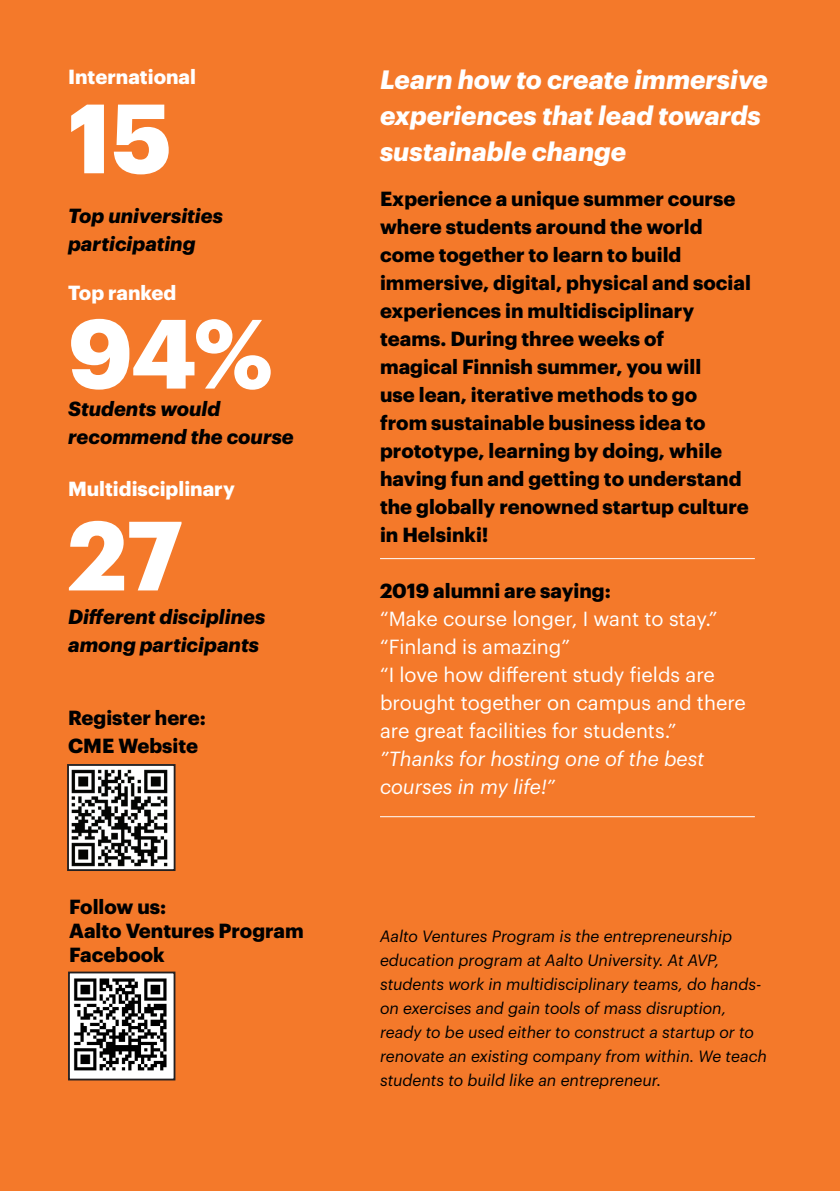
<style>
.page{position:relative;width:840px;height:1191px;background:#fff}
.page>*{position:absolute;margin:0;border:0;box-sizing:border-box;transform-origin:0 0}
.t1{font:700 96px "Graphik";color:#fff}
.t2{font:italic 700 26px/36px "Graphik";color:#fff}
.t3{font:700 20px/28px "Graphik";color:#000}
.t4{font:20px/28px "Graphik";color:#fff}
.t5{font:italic 700 20px/28px "Graphik";color:#000}
.t6{font:italic 20px/28px "Graphik";color:#fff}
.t7{font:700 20px "Graphik";color:#fff}
.t8{font:italic 16px/24px "Graphik";color:#000}
</style>
<div class="page">
<div style="left:0;top:0;width:839px;height:1191px;background:#f4792a"></div>
<img style="left:70px;top:767px;width:102px;height:101px">
<div style="left:67px;top:764px;width:108px;height:107px;border:2px solid #231f20"></div>
<img style="left:71px;top:974px;width:101px;height:103px">
<div style="left:68px;top:971px;width:107px;height:109px;border:2px solid #231f20"></div>
<hr style="left:380px;top:558px;width:374px;height:1px;background:#fff">
<hr style="left:380px;top:816px;width:374px;height:1px;background:#fff">
<p class="t7" style="left:68px;top:61px;width:129px">International</p>
<p class="t1" style="left:68px;top:64px;width:105px">15</p>
<p class="t5" style="left:68px;top:200px;width:156px">Top universities</p>
<p class="t5" style="left:68px;top:228px;width:129px">participating</p>
<p class="t7" style="left:68px;top:277px;width:110px">Top ranked</p>
<p class="t1" style="left:68px;top:279px;width:206px">94%</p>
<p class="t5" style="left:68px;top:393px;width:227px">Students would recommend the course</p>
<p class="t7" style="left:68px;top:473px;width:168px">Multidisciplinary</p>
<p class="t1" style="left:68px;top:481px;width:116px">27</p>
<p class="t5" style="left:68px;top:600px;width:199px">Different disciplines among participants</p>
<p class="t3" style="left:68px;top:702px;width:139px">Register here:</p>
<p class="t3" style="left:68px;top:730px;width:131px">CME Website</p>
<p class="t3" style="left:69px;top:890px;width:99px">Follow us:</p>
<p class="t3" style="left:69px;top:916px;width:236px;line-height:24px">Aalto Ventures Program<br>Facebook</p>
<p class="t2" style="left:380px;top:59px;width:389px">Learn how to create immersive experiences that lead towards sustainable change</p>
<p class="t3" style="left:380px;top:183px;width:372px">Experience a unique summer course where students around the world come together to learn to build immersive, digital, physical and social experiences in multidisciplinary teams. During three weeks of<br>magical Finnish summer, you will<br>use lean, iterative methods to go<br>from sustainable business idea to prototype, learning by doing, while having fun and getting to understand the globally renowned startup culture in Helsinki!</p>
<p class="t3" style="left:380px;top:575px;width:232px">2019 alumni are saying:</p>
<p class="t4" style="left:380px;top:603px;width:339px">“Make course longer I, want to stay“.</p>
<p class="t4" style="left:380px;top:631px;width:191px">“Finland is amazing“</p>
<p class="t4" style="left:380px;top:659px;width:367px">I“ love how different study fields are brought together on campus and there are great facilities for students “.</p>
<p class="t6" style="left:380px;top:743px;width:325px">”Thanks for hosting one of the best courses in my life “!</p>
<p class="t8" style="left:380px;top:922px;width:353px">Aalto Ventures Program is the entrepreneurship education program at Aalto University. At AVP,</p>
<p class="t8" style="left:380px;top:994px;width:347px">on exercises and gain tools of mass disruption,</p>
<p class="t8" style="left:380px;top:970px;width:383px">students work in multidisciplinary teams, do hands-</p>
<p class="t8" style="left:380px;top:1018px;width:388px">ready to be used either to construct a startup or to renovate an existing company from within. We teach students to build like an entrepreneur.</p>
</div>
